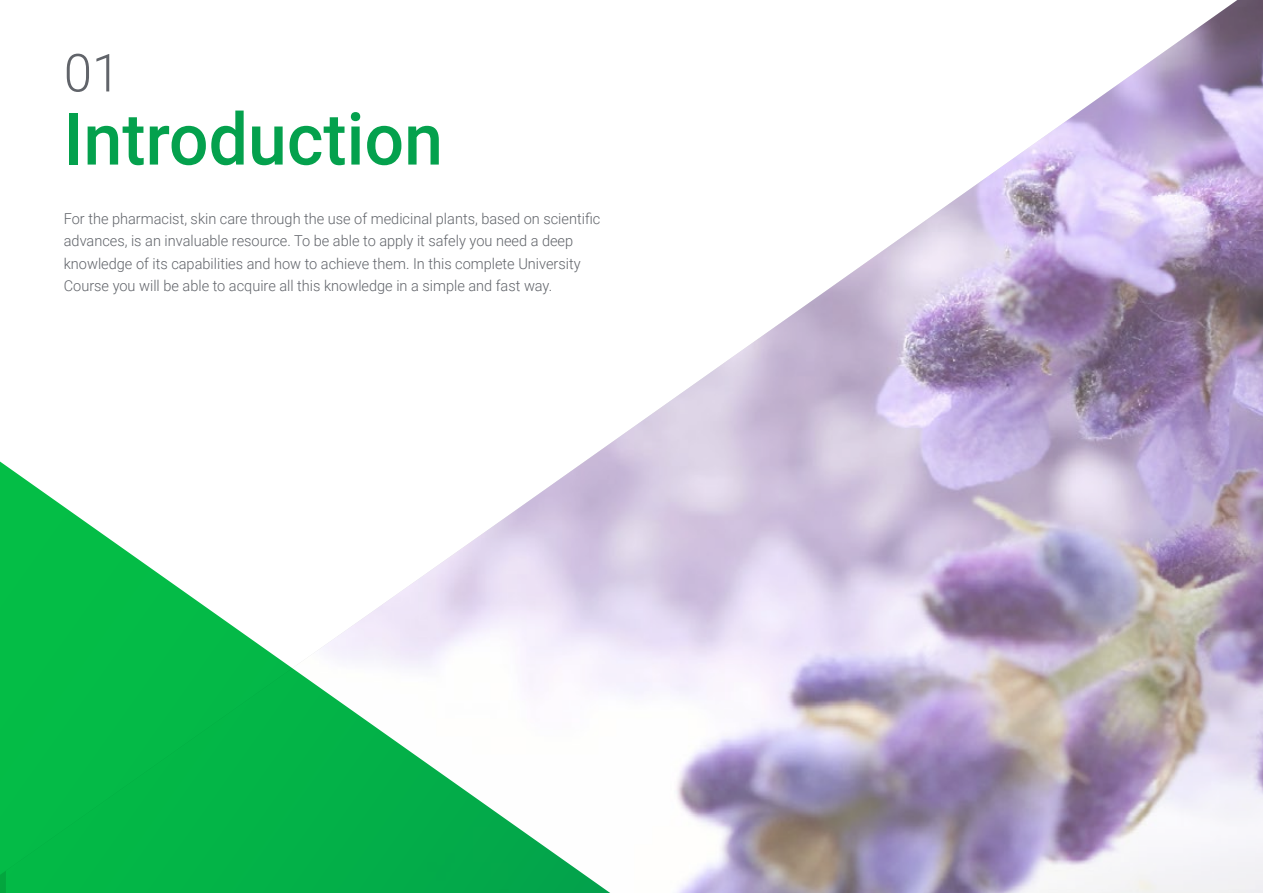
<style>
.page{position:relative;width:1263px;height:893px;background:#fff}
.page>*{position:absolute;margin:0;border:0;box-sizing:border-box;transform-origin:0 0}
.t1{font:500 72px "Roboto";color:#04a14d}
.t2{font:300 52.5px "Roboto";color:#61646a}
.t3{font:300 15px/22.5px "Roboto";color:#61646a}
</style>
<div class="page">
<img style="left:607px;top:0;width:656px;height:893px">
<svg style="left:0;top:446px;width:640px;height:447px"></svg>
<h2 class="t2" style="left:64px;top:36px;width:58px">01</h2>
<h1 class="t1" style="left:64px;top:89px;width:381px">Introduction</h1>
<p class="t3" style="left:64px;top:207px;width:538px">For the pharmacist, skin care through the use of medicinal plants, based on scientific advances, is an invaluable resource. To be able to apply it safely you need a deep knowledge of its capabilities and how to achieve them. In this complete University Course you will be able to acquire all this knowledge in a simple and fast way.</p>
</div>
